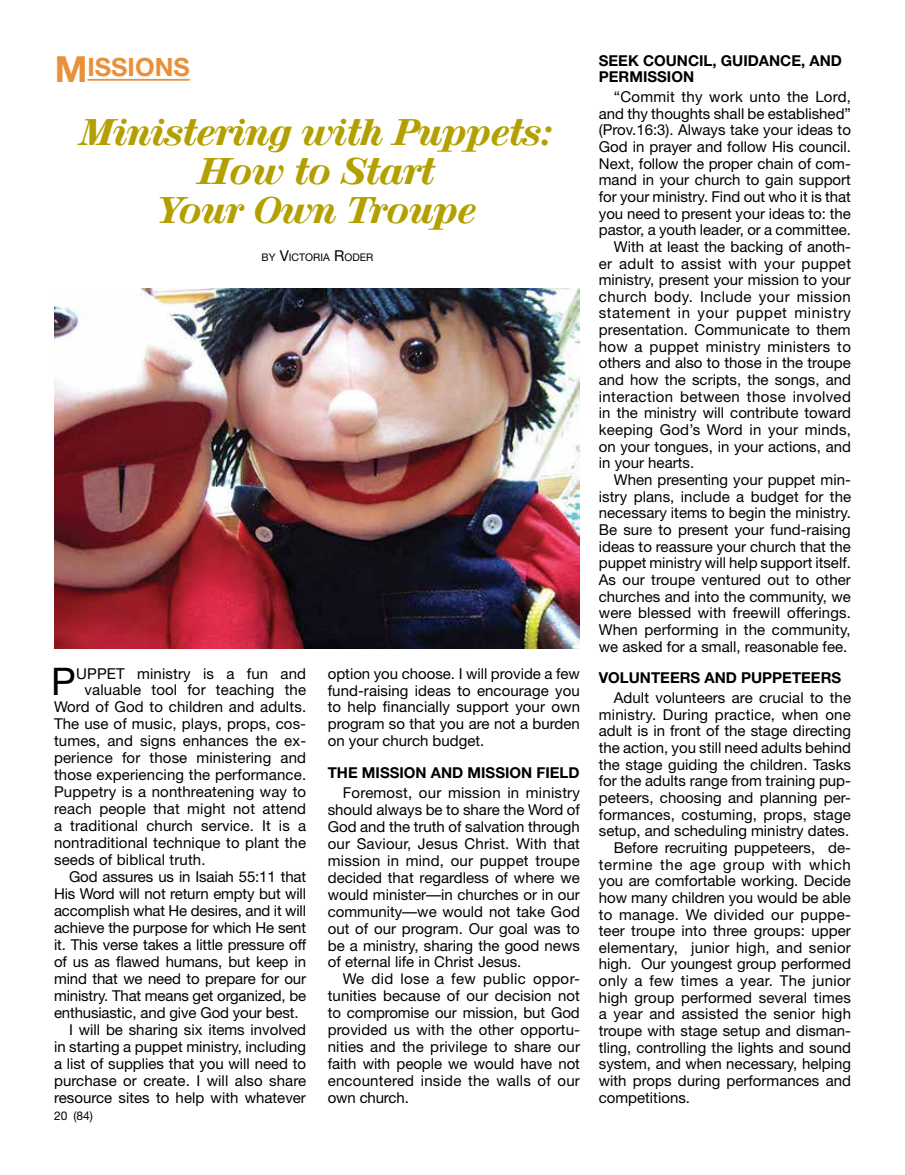
<style>
.page{position:relative;width:905px;height:1175px;background:#fff}
.page>*{position:absolute;margin:0;border:0;box-sizing:border-box;transform-origin:0 0}
.t1{font:38.1px "Helvetica Neue";color:#000}
.t2{font:36px/39px "Mercy Ital";color:#b3a000;text-align:center}
.t3{font:700 25.2px "Helvetica Neue";color:#e9913a}
.t4{font:15px/17px "Helvetica Neue";color:#000;text-align:justify}
.t5{font:15px "Helvetica Neue";letter-spacing:.02em;color:#000}
.t6{font:700 15px/16.6px "Helvetica Neue";color:#000}
.t7{font:15px "Helvetica Neue";letter-spacing:.04em;color:#000}
.t8{font:15px "Helvetica Neue";letter-spacing:.025em;color:#000}
.t9{font:15px "Helvetica Neue";letter-spacing:.03em;color:#000}
.t10{font:12px "Helvetica Neue";color:#000}
.t11{font:10.5px "Helvetica Neue";color:#000}
.s1{font-size:36px}
.s2{font-size:15px}
</style>
<div class="page">
<hr style="left:87px;top:79px;width:103px;height:2px;background:#e9913a">
<img style="left:54px;top:288px;width:526px;height:360px">
<h3 class="t3" style="left:55px;top:52px;width:135px"><span class="s1">M</span> ISSIONS</h3>
<h2 class="t2" style="left:81px;top:114px;width:474px">Ministering with Puppets:<br>How to Start<br>Your Own Troupe</h2>
<p class="t11" style="left:261px;top:251px;width:112px">BY <span class="s2">V</span>ICTORIA <span class="s2">R</span>ODER</p>
<h1 class="t1" style="left:51px;top:659px;width:26px">P</h1>
<p class="t4" style="left:76px;top:664px;width:231px">UPPET ministry is a fun and</p>
<p class="t4" style="left:85px;top:681px;width:223px">valuable tool for teaching the</p>
<p class="t4" style="left:54px;top:698px;width:254px">Word of God to children and adults.</p>
<p class="t4" style="left:54px;top:715px;width:253px">The use of music, plays, props, cos-</p>
<p class="t4" style="left:54px;top:732px;width:254px">tumes, and signs enhances the ex-</p>
<p class="t4" style="left:54px;top:749px;width:253px">perience for those ministering and</p>
<p class="t4" style="left:54px;top:766px;width:254px">those experiencing the performance.</p>
<p class="t4" style="left:54px;top:783px;width:253px">Puppetry is a nonthreatening way to</p>
<p class="t4" style="left:54px;top:800px;width:253px">reach people that might not attend</p>
<p class="t4" style="left:54px;top:817px;width:254px">a traditional church service. It is a</p>
<p class="t4" style="left:54px;top:834px;width:254px">nontraditional technique to plant the</p>
<p class="t4" style="left:54px;top:851px;width:153px">seeds of biblical truth.</p>
<p class="t4" style="left:69px;top:868px;width:239px">God assures us in Isaiah 55:11 that</p>
<p class="t4" style="left:54px;top:885px;width:253px">His Word will not return empty but will</p>
<p class="t4" style="left:54px;top:902px;width:253px">accomplish what He desires, and it will</p>
<p class="t4" style="left:54px;top:919px;width:254px">achieve the purpose for which He sent</p>
<p class="t4" style="left:54px;top:936px;width:254px">it. This verse takes a little pressure off</p>
<p class="t4" style="left:54px;top:953px;width:253px">of us as flawed humans, but keep in</p>
<p class="t4" style="left:54px;top:970px;width:253px">mind that we need to prepare for our</p>
<p class="t4" style="left:54px;top:987px;width:254px">ministry. That means get organized, be</p>
<p class="t4" style="left:54px;top:1004px;width:246px">enthusiastic, and give God your best.</p>
<p class="t4" style="left:69px;top:1021px;width:239px">I will be sharing six items involved</p>
<p class="t4" style="left:54px;top:1038px;width:254px">in starting a puppet ministry, including</p>
<p class="t4" style="left:54px;top:1055px;width:253px">a list of supplies that you will need to</p>
<p class="t4" style="left:54px;top:1072px;width:254px">purchase or create. I will also share</p>
<p class="t4" style="left:54px;top:1089px;width:253px">resource sites to help with whatever</p>
<p class="t10" style="left:54px;top:1108px;width:40px">20 (84)</p>
<p class="t4" style="left:328px;top:664px;width:254px">option you choose. I will provide a few fund-raising ideas to encourage you to help financially support your own program so that you are not a burden on your church budget.</p>
<p class="t6" style="left:328px;top:764px;width:253px">THE MISSION AND MISSION FIELD</p>
<p class="t4" style="left:328px;top:784px;width:254px;text-indent:15px">Foremost, our mission in ministry should always be to share the Word of God and the truth of salvation through our Saviour, Jesus Christ. With that mission in mind, our puppet troupe decided that regardless of where we would minister—in churches or in our community—we would not take God out of our program. Our goal was to be a ministry, sharing the good news of eternal life in Christ Jesus.</p>
<p class="t4" style="left:328px;top:970px;width:254px;text-indent:15px">We did lose a few public oppor&shy;tunities because of our decision not to compromise our mission, but God provided us with the other opportu&shy;nities and the privilege to share our faith with people we would have not encountered inside the walls of our own church.</p>
<p class="t6" style="left:598px;top:52px;width:245px">SEEK COUNCIL, GUIDANCE, AND<br>PERMISSION</p>
<p class="t4" style="left:614px;top:88px;width:239px">“Commit thy work unto the Lord,</p>
<p class="t4" style="left:598px;top:105px;width:254px">and thy thoughts shall be established”</p>
<p class="t4" style="left:598px;top:121px;width:254px">(Prov.16:3). Always take your ideas to</p>
<p class="t4" style="left:598px;top:138px;width:253px">God in prayer and follow His council.</p>
<p class="t4" style="left:598px;top:154px;width:254px">Next, follow the proper chain of com-</p>
<p class="t4" style="left:598px;top:171px;width:253px">mand in your church to gain support</p>
<p class="t4" style="left:598px;top:188px;width:254px">for your ministry. Find out who it is that</p>
<p class="t4" style="left:598px;top:204px;width:254px">you need to present your ideas to: the</p>
<p class="t4" style="left:598px;top:221px;width:254px">pastor, a youth leader, or a committee.</p>
<p class="t4" style="left:614px;top:238px;width:239px">With at least the backing of anoth-</p>
<p class="t5" style="left:598px;top:254px;width:254px">er adult to assist with your puppet</p>
<p class="t4" style="left:598px;top:271px;width:254px">ministry, present your mission to your</p>
<p class="t9" style="left:598px;top:287px;width:253px">church body. Include your mission</p>
<p class="t7" style="left:598px;top:304px;width:254px">statement in your puppet ministry</p>
<p class="t4" style="left:598px;top:321px;width:253px">presentation. Communicate to them</p>
<p class="t5" style="left:598px;top:337px;width:254px">how a puppet ministry ministers to</p>
<p class="t4" style="left:598px;top:354px;width:253px">others and also to those in the troupe</p>
<p class="t4" style="left:598px;top:371px;width:254px">and how the scripts, the songs, and</p>
<p class="t8" style="left:598px;top:387px;width:253px">interaction between those involved</p>
<p class="t4" style="left:598px;top:404px;width:254px">in the ministry will contribute toward</p>
<p class="t4" style="left:598px;top:421px;width:253px">keeping God’s Word in your minds,</p>
<p class="t4" style="left:598px;top:438px;width:254px">on your tongues, in your actions, and</p>
<p class="t4" style="left:598px;top:454px;width:97px">in your hearts.</p>
<p class="t4" style="left:614px;top:471px;width:239px">When presenting your puppet min-</p>
<p class="t4" style="left:598px;top:487px;width:254px">istry plans, include a budget for the</p>
<p class="t4" style="left:598px;top:504px;width:253px">necessary items to begin the ministry.</p>
<p class="t4" style="left:598px;top:521px;width:253px">Be sure to present your fund-raising</p>
<p class="t4" style="left:598px;top:537px;width:253px">ideas to reassure your church that the</p>
<p class="t4" style="left:598px;top:554px;width:253px">puppet ministry will help support itself.</p>
<p class="t4" style="left:598px;top:571px;width:253px">As our troupe ventured out to other</p>
<p class="t4" style="left:598px;top:587px;width:254px">churches and into the community, we</p>
<p class="t4" style="left:598px;top:604px;width:254px">were blessed with freewill offerings.</p>
<p class="t4" style="left:598px;top:621px;width:253px">When performing in the community,</p>
<p class="t4" style="left:598px;top:637px;width:250px">we asked for a small, reasonable fee.</p>
<p class="t6" style="left:598px;top:669px;width:244px">VOLUNTEERS AND PUPPETEERS</p>
<p class="t4" style="left:614px;top:689px;width:239px">Adult volunteers are crucial to the</p>
<p class="t4" style="left:598px;top:705px;width:253px">ministry. During practice, when one</p>
<p class="t4" style="left:598px;top:722px;width:253px">adult is in front of the stage directing</p>
<p class="t4" style="left:598px;top:739px;width:254px">the action, you still need adults behind</p>
<p class="t4" style="left:598px;top:755px;width:254px">the stage guiding the children. Tasks</p>
<p class="t4" style="left:598px;top:772px;width:254px">for the adults range from training pup-</p>
<p class="t4" style="left:598px;top:789px;width:253px">peteers, choosing and planning per-</p>
<p class="t4" style="left:598px;top:805px;width:253px">formances, costuming, props, stage</p>
<p class="t4" style="left:598px;top:822px;width:252px">setup, and scheduling ministry dates.</p>
<p class="t4" style="left:614px;top:838px;width:239px">Before recruiting puppeteers, de-</p>
<p class="t7" style="left:598px;top:855px;width:253px">termine the age group with which</p>
<p class="t4" style="left:598px;top:872px;width:254px">you are comfortable working. Decide</p>
<p class="t4" style="left:598px;top:888px;width:254px">how many children you would be able</p>
<p class="t5" style="left:598px;top:905px;width:253px">to manage. We divided our puppe-</p>
<p class="t4" style="left:598px;top:922px;width:254px">teer troupe into three groups: upper</p>
<p class="t4" style="left:598px;top:938px;width:253px">elementary, junior high, and senior</p>
<p class="t4" style="left:598px;top:955px;width:253px">high. Our youngest group performed</p>
<p class="t5" style="left:598px;top:971px;width:254px">only a few times a year. The junior</p>
<p class="t4" style="left:598px;top:988px;width:253px">high group performed several times</p>
<p class="t4" style="left:598px;top:1005px;width:254px">a year and assisted the senior high</p>
<p class="t4" style="left:598px;top:1022px;width:254px">troupe with stage setup and disman-</p>
<p class="t4" style="left:598px;top:1038px;width:254px">tling, controlling the lights and sound</p>
<p class="t4" style="left:598px;top:1055px;width:254px">system, and when necessary, helping</p>
<p class="t4" style="left:598px;top:1072px;width:254px">with props during performances and</p>
<p class="t4" style="left:598px;top:1088px;width:93px">competitions.</p>
</div>
